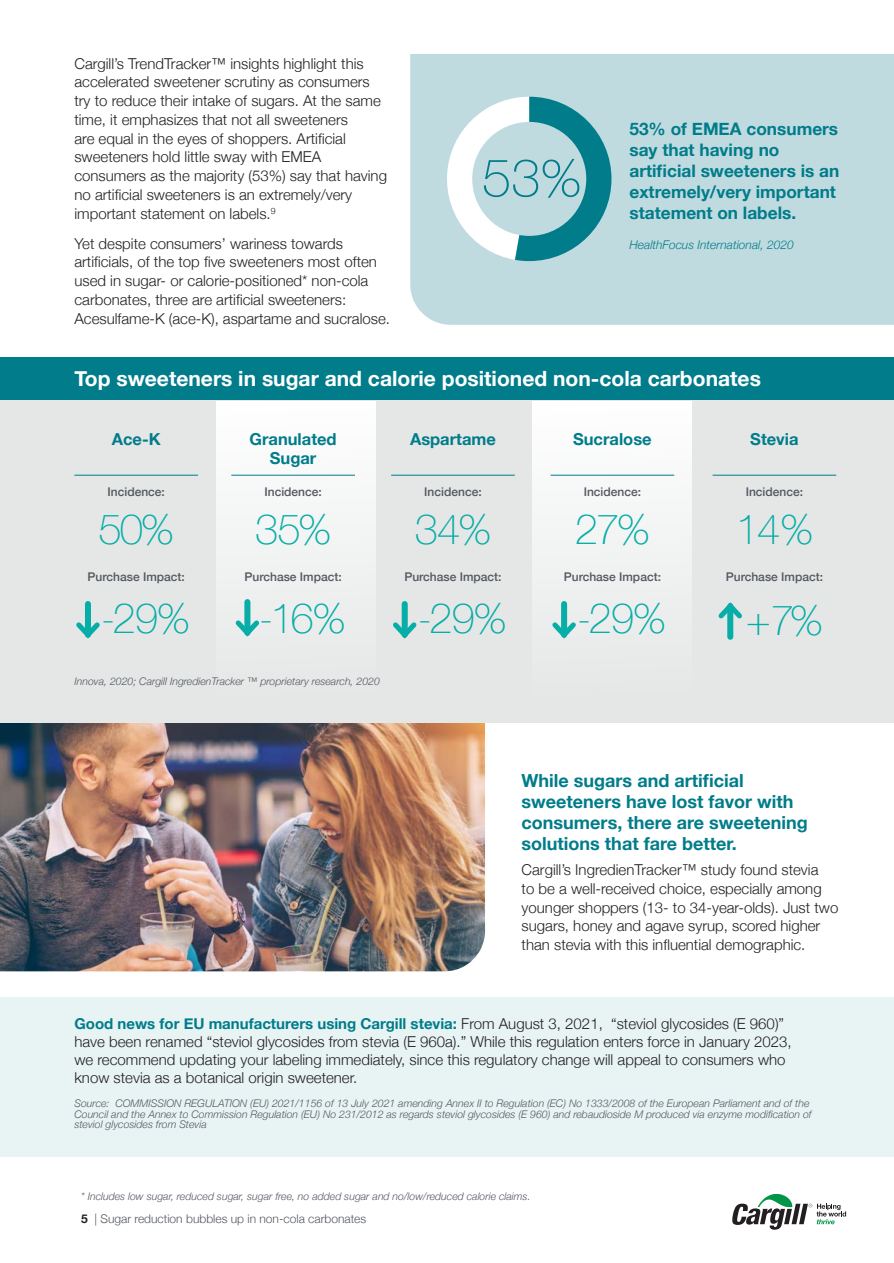
<style>
.page{position:relative;width:894px;height:1263px;background:#fff}
.page>*{position:absolute;margin:0;border:0;box-sizing:border-box;transform-origin:0 0}
.body{font:100 52.65px "Helvetica Neue";color:#007c8a}
.head{font:100 42px "Helvetica Neue";letter-spacing:-.025em;color:#07ada7}
.body-2{font:700 21px "Helvetica Neue";color:#fff}
.body-3{font:700 18px/21px "Helvetica Neue";color:#007c8a}
.body-4{font:700 17.25px/21px "Helvetica Neue";color:#007c8a}
.body-5{font:700 16.5px/18.8px "Helvetica Neue";color:#007c8a;text-align:center}
.body-6{font:300 15px/18.8px "Helvetica Neue";color:#231f20}
.body-7{font:500 12px "Helvetica Neue";color:#535860}
.t1{font:300 12px "Helvetica Neue";color:#535860}
.body-8{font:italic 300 12px "Helvetica Neue";color:#007c8a}
.FOOTNOTES{font:italic 300 10.5px/10.5px "Helvetica Neue";color:#535860}
.s1{font-weight:700;color:#007c8a}
.s2{font-weight:700;color:#231f20}
</style>
<div class="page">
<svg style="left:732px;top:1193px;width:113px;height:36px"></svg>
<div style="left:410px;top:54px;width:483px;height:271px;background:#c0dbe0"></div>
<img style="left:0;top:722px;width:485px;height:249px">
<svg style="left:440px;top:97px;width:171px;height:164px"></svg>
<div style="left:472px;top:122px;width:114px;height:114px;background:#c0dbe0;border-radius:50%"></div>
<div style="left:0;top:359px;width:893px;height:363px;background:#e5e7e7"></div>
<div style="left:216px;top:401px;width:160px;height:299px;background:#f2f3f3"></div>
<div style="left:532px;top:401px;width:160px;height:299px;background:#f2f3f3"></div>
<div style="left:0;top:358px;width:893px;height:42px;background:#007c8a"></div>
<hr style="left:74px;top:475px;width:124px;height:1px;background:#007c8a">
<div style="left:85px;top:604px;width:6px;height:31px;background:#07ada7"></div>
<svg style="left:76px;top:622px;width:24px;height:17px"></svg>
<hr style="left:231px;top:475px;width:124px;height:1px;background:#007c8a">
<div style="left:244px;top:602px;width:6px;height:31px;background:#07ada7"></div>
<svg style="left:235px;top:616px;width:25px;height:21px"></svg>
<hr style="left:391px;top:475px;width:123px;height:1px;background:#007c8a">
<div style="left:401px;top:604px;width:6px;height:31px;background:#07ada7"></div>
<svg style="left:393px;top:617px;width:24px;height:22px"></svg>
<hr style="left:550px;top:475px;width:124px;height:1px;background:#007c8a">
<div style="left:561px;top:604px;width:6px;height:31px;background:#07ada7"></div>
<svg style="left:552px;top:617px;width:24px;height:22px"></svg>
<hr style="left:712px;top:475px;width:124px;height:1px;background:#007c8a">
<div style="left:727px;top:606px;width:6px;height:31px;background:#07ada7"></div>
<svg style="left:718px;top:602px;width:24px;height:21px"></svg>
<div style="left:0;top:997px;width:893px;height:159px;background:#e8f4f4"></div>
<p class="body-6" style="left:74px;top:53px;width:314px">Cargill’s TrendTracker™ insights highlight this accelerated sweetener scrutiny as consumers try to reduce their intake of sugars. At the same time, it emphasizes that not all sweeteners<br>are equal in the eyes of shoppers. Artificial sweeteners hold little sway with EMEA consumers as the majority (53%) say that having no artificial sweeteners is an extremely/very important statement on labels.<sup>9</sup></p>
<p class="body-6" style="left:74px;top:233px;width:317px">Yet despite consumers’ wariness towards artificials, of the top five sweeteners most often used in sugar- or calorie-positioned* non-cola carbonates, three are artificial sweeteners:<br>Acesulfame-K (ace-K), aspartame and sucralose.</p>
<p class="body" style="left:482px;top:138px;width:101px">53%</p>
<p class="body-4" style="left:629px;top:119px;width:211px">53% of EMEA consumers say that having no artificial sweeteners is an extremely/very important statement on labels.</p>
<p class="body-8" style="left:629px;top:235px;width:166px">HealthFocus International, 2020</p>
<p class="body-2" style="left:74px;top:362px;width:687px">Top sweeteners in sugar and calorie positioned non-cola carbonates</p>
<p class="body-5" style="left:112px;top:430px;width:50px">Ace-K</p>
<p class="body-7" style="left:107px;top:482px;width:59px">Incidence:</p>
<p class="head" style="left:99px;top:497px;width:77px">50%</p>
<p class="body-7" style="left:88px;top:567px;width:99px">Purchase Impact:</p>
<p class="head" style="left:101px;top:586px;width:90px">-29%</p>
<p class="body-5" style="left:249px;top:430px;width:89px">Granulated<br>Sugar</p>
<p class="body-7" style="left:264px;top:482px;width:59px">Incidence:</p>
<p class="head" style="left:255px;top:497px;width:78px">35%</p>
<p class="body-7" style="left:244px;top:567px;width:99px">Purchase Impact:</p>
<p class="head" style="left:259px;top:586px;width:88px">-16%</p>
<p class="body-5" style="left:410px;top:430px;width:87px">Aspartame</p>
<p class="body-7" style="left:424px;top:482px;width:59px">Incidence:</p>
<p class="head" style="left:414px;top:497px;width:78px">34%</p>
<p class="body-7" style="left:404px;top:567px;width:99px">Purchase Impact:</p>
<p class="head" style="left:417px;top:586px;width:90px">-29%</p>
<p class="body-5" style="left:573px;top:430px;width:80px">Sucralose</p>
<p class="body-7" style="left:583px;top:482px;width:59px">Incidence:</p>
<p class="head" style="left:574px;top:497px;width:77px">27%</p>
<p class="body-7" style="left:563px;top:567px;width:99px">Purchase Impact:</p>
<p class="head" style="left:576px;top:586px;width:90px">-29%</p>
<p class="body-5" style="left:750px;top:430px;width:50px">Stevia</p>
<p class="body-7" style="left:745px;top:482px;width:59px">Incidence:</p>
<p class="head" style="left:735px;top:497px;width:79px">14%</p>
<p class="body-7" style="left:725px;top:567px;width:99px">Purchase Impact:</p>
<p class="head" style="left:745px;top:588px;width:79px">+7%</p>
<p class="FOOTNOTES" style="left:74px;top:675px;width:307px">Innova, 2020; Cargill IngredienTracker ™ proprietary research, 2020</p>
<p class="body-3" style="left:521px;top:771px;width:288px">While sugars and artificial sweeteners have lost favor with consumers, there are sweetening solutions that fare better.</p>
<p class="body-6" style="left:521px;top:859px;width:318px">Cargill’s IngredienTracker™ study found stevia<br>to be a well-received choice, especially among younger shoppers (13- to 34-year-olds). Just two sugars, honey and agave syrup, scored higher than stevia with this influential demographic.</p>
<p class="body-6" style="left:74px;top:1013px;width:718px;line-height:18px"><span class="s1">Good news for EU manufacturers using Cargill stevia:</span> From August 3, 2021, “steviol glycosides (E 960)” have been renamed “steviol glycosides from stevia (E 960a).” While this regulation enters force in January 2023, we recommend updating your labeling immediately, since this regulatory change will appeal to consumers who know stevia as a botanical origin sweetener.</p>
<p class="FOOTNOTES" style="left:74px;top:1097px;width:738px">Source: COMMISSION REGULATION (EU) 2021/1156 of 13 July 2021 amending Annex II to Regulation (EC) No 1333/2008 of the European Parliament and of the<br>Council and the Annex to Commission Regulation (EU) No 231/2012 as regards steviol glycosides (E 960) and rebaudioside M produced via enzyme modification of steviol glycosides from Stevia</p>
<p class="FOOTNOTES" style="left:81px;top:1190px;width:451px">* Includes low sugar, reduced sugar, sugar free, no added sugar and no/low/reduced calorie claims.</p>
<p class="t1" style="left:81px;top:1209px;width:286px"><span class="s2">5</span> | Sugar reduction bubbles up in non-cola carbonates</p>
</div>
